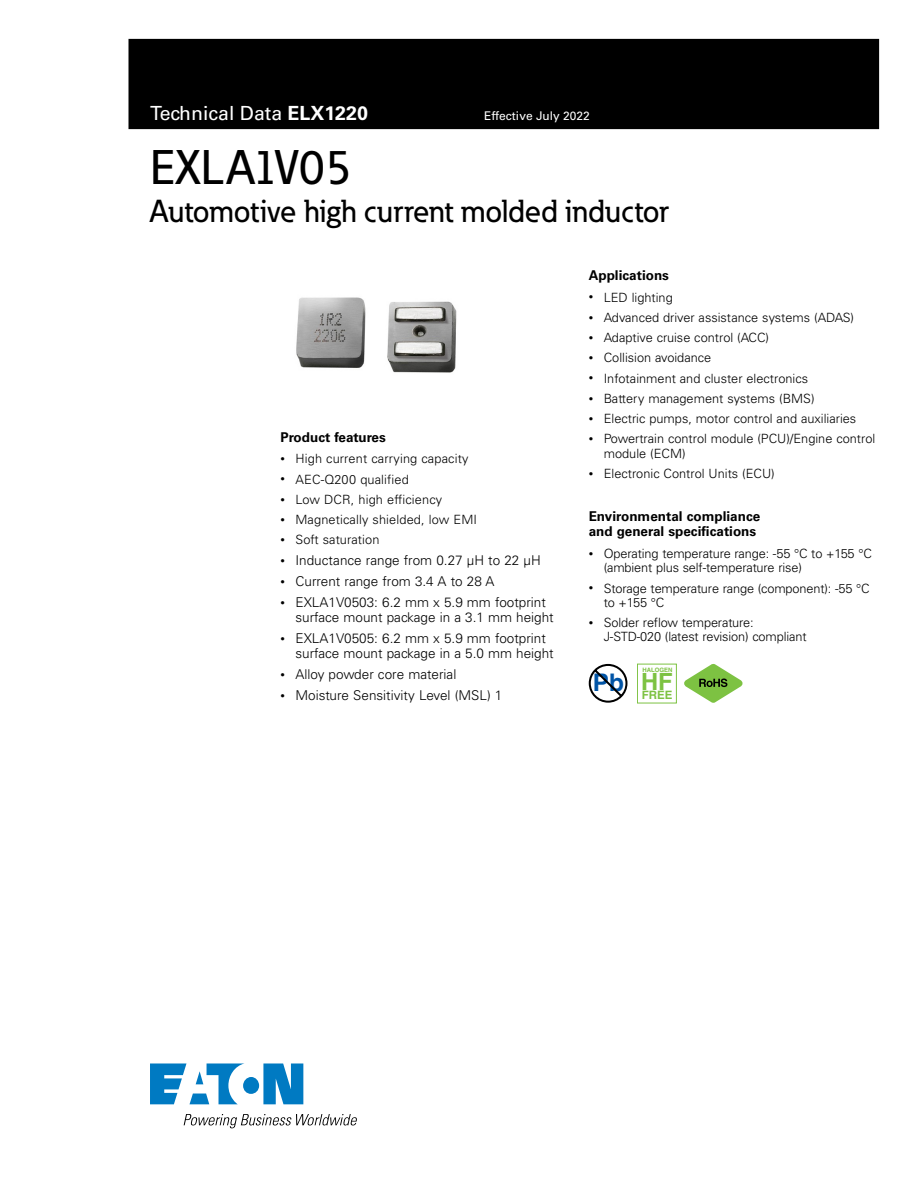
<style>
.page{position:relative;width:918px;height:1188px;background:#fff}
.page>*{position:absolute;margin:0;border:0;box-sizing:border-box;transform-origin:0 0}
._00_Product{font:500 48px "Eaton";color:#000}
._00_Product-2{font:500 31.5px "Eaton";color:#000}
.t1{font:700 24.3px "Helvetica";color:#0054a6}
.t2{font:700 23.7px "Helvetica";color:#7dc242}
.t3{font:19.5px "Univers LT Std";color:#fff}
.t4{font:300 13.5px/15px "Univers LT Std";color:#000}
._01_Head2{font:700 13.5px/15px "Univers LT Std";color:#000}
.t5{font:300 12.75px/14.2px "Univers";color:#000}
.t6{font:300 12.75px/14.2px "Univers LT Std";letter-spacing:-.01em;color:#000}
.t7{font:300 12.75px "Univers LT Std";letter-spacing:.01em;color:#000}
.t8{font:12px "Univers LT Std";color:#fff}
.t9{font:700 11.55px "Helvetica";color:#7dc242}
.t10{font:700 6px "Helvetica";color:#7dc242}
.s1{font-weight:700}
.s2{font-family:"Univers";font-size:9px}
.s3{font-size:9px}
</style>
<div class="page">
<div style="left:129px;top:39px;width:750px;height:90px;background:#000"></div>
<svg style="left:150px;top:1063px;width:153px;height:41px"></svg>
<svg style="left:184px;top:1114px;width:173px;height:14px"></svg>
<svg style="left:589px;top:664px;width:38px;height:39px"></svg>
<div style="left:637px;top:664px;width:40px;height:39px;border:1px solid #7dc242"></div>
<svg style="left:684px;top:664px;width:59px;height:39px"></svg>
<img style="left:296px;top:297px;width:161px;height:76px">
<h3 class="t3" style="left:150px;top:102px;width:219px">Technical Data <span class="s1">ELX1220</span></h3>
<p class="t8" style="left:484px;top:109px;width:107px">Effective July 2022</p>
<p class="_00_Product" style="left:150px;top:138px;width:203px">EXLA1V05</p>
<p class="_00_Product-2" style="left:150px;top:191px;width:520px">Automotive high current molded inductor</p>
<p class="_01_Head2" style="left:280px;top:429px;width:107px">Product features</p>
<p class="t7" style="left:280px;top:451px;width:190px"><span class="s2">•</span> High current carrying capacity</p>
<p class="t7" style="left:280px;top:471px;width:130px"><span class="s2">•</span> AEC-Q200 qualified</p>
<p class="t7" style="left:280px;top:492px;width:163px"><span class="s2">•</span> Low DCR, high efficiency</p>
<p class="t7" style="left:280px;top:512px;width:198px"><span class="s2">•</span> Magnetically shielded, low EMI</p>
<p class="t7" style="left:280px;top:532px;width:101px"><span class="s2">•</span> Soft saturation</p>
<p class="t4" style="left:280px;top:553px;width:262px"><span class="s2">•</span> Inductance range from 0.27 μH to 22 μH</p>
<p class="t4" style="left:280px;top:574px;width:216px"><span class="s2">•</span> Current range from 3.4 A to 28 A</p>
<p class="t4" style="left:296px;top:595px;width:260px;text-indent:-15px"><span class="s2">•</span> EXLA1V0503: 6.2 mm x 5.9 mm footprint surface mount package in a 3.1 mm height</p>
<p class="t4" style="left:296px;top:631px;width:260px;text-indent:-15px"><span class="s2">•</span> EXLA1V0505: 6.2 mm x 5.9 mm footprint surface mount package in a 5.0 mm height</p>
<p class="t4" style="left:280px;top:667px;width:177px"><span class="s2">•</span> Alloy powder core material</p>
<p class="t4" style="left:280px;top:688px;width:223px"><span class="s2">•</span> Moisture Sensitivity Level (MSL) 1</p>
<p class="_01_Head2" style="left:589px;top:268px;width:82px">Applications</p>
<p class="t5" style="left:589px;top:290px;width:86px"><span class="s3">•</span> LED lighting</p>
<p class="t5" style="left:589px;top:310px;width:267px"><span class="s3">•</span> Advanced driver assistance systems (ADAS)</p>
<p class="t5" style="left:589px;top:330px;width:182px"><span class="s3">•</span> Adaptive cruise control (ACC)</p>
<p class="t5" style="left:589px;top:351px;width:124px"><span class="s3">•</span> Collision avoidance</p>
<p class="t5" style="left:589px;top:371px;width:221px"><span class="s3">•</span> Infotainment and cluster electronics</p>
<p class="t5" style="left:589px;top:391px;width:227px"><span class="s3">•</span> Battery management systems (BMS)</p>
<p class="t5" style="left:589px;top:411px;width:269px"><span class="s3">•</span> Electric pumps, motor control and auxiliaries</p>
<p class="t5" style="left:604px;top:432px;width:273px;text-indent:-15px"><span class="s3">•</span> Powertrain control module (PCU)/Engine control module (ECM)</p>
<p class="t5" style="left:589px;top:466px;width:188px"><span class="s3">•</span> Electronic Control Units (ECU)</p>
<p class="_01_Head2" style="left:589px;top:509px;width:173px">Environmental compliance and general specifications</p>
<p class="t6" style="left:604px;top:546px;width:270px;text-indent:-15px"><span class="s2">•</span> Operating temperature range: -55 °C to +155 °C (ambient plus self-temperature rise)</p>
<p class="t6" style="left:604px;top:581px;width:267px;text-indent:-15px"><span class="s2">•</span> Storage temperature range (component): -55 °C to +155 °C</p>
<p class="t6" style="left:604px;top:615px;width:204px;text-indent:-15px"><span class="s2">•</span> Solder reflow temperature:<br>J-STD-020 (latest revision) compliant</p>
<p class="t1" style="left:593px;top:668px;width:33px">Pb</p>
<p class="t10" style="left:642px;top:666px;width:32px">HALOGEN</p>
<p class="t2" style="left:641px;top:667px;width:33px">HF</p>
<p class="t9" style="left:642px;top:688px;width:32px">FREE</p>
</div>
